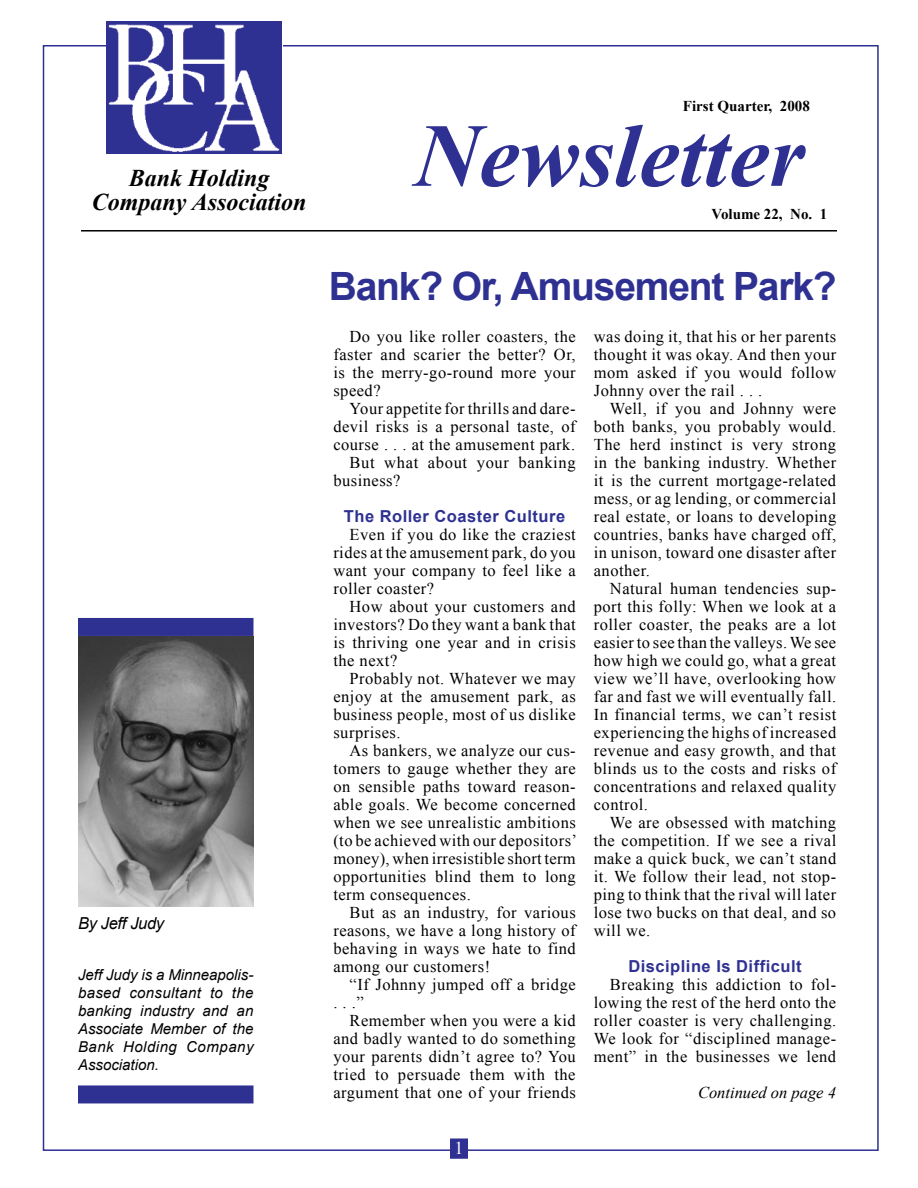
<style>
.page{position:relative;width:918px;height:1188px;background:#fff}
.page>*{position:absolute;margin:0;border:0;box-sizing:border-box;transform-origin:0 0}
.t1{font:italic 700 90px "Times New Roman";color:#2e3192}
.t2{font:700 39px "Arial";letter-spacing:-.03em;color:#2e3192}
.t3{font:italic 700 24px/24px "Times New Roman";color:#000;text-align:center}
.t4{font:18px "Times New Roman";color:#fff}
.t5{font:16.5px/18px "Times New Roman";letter-spacing:.03em;color:#000;text-align:justify}
.t6{font:700 16.5px "Arial";letter-spacing:.03em;color:#2e3192}
.t7{font:italic 16.5px "Times New Roman";color:#000}
.t8{font:italic 16.5px "Arial";letter-spacing:-.02em;color:#000}
.t9{font:italic 15px/18px "Arial";color:#000;text-align:justify}
.t10{font:700 15px "Times New Roman";color:#000}
</style>
<div class="page">
<hr style="left:81px;top:230px;width:756px;height:2px;background:#000">
<div style="left:451px;top:1139px;width:16px;height:19px;background:#2e3192"></div>
<div style="left:450px;top:1138px;width:18px;height:21px;border:2px solid #2e3192"></div>
<img style="left:107px;top:22px;width:174px;height:131px">
<div style="left:78px;top:1085px;width:176px;height:18px;background:#2e3192"></div>
<img style="left:78px;top:636px;width:176px;height:270px">
<div style="left:78px;top:618px;width:176px;height:18px;background:#2e3192"></div>
<h3 class="t3" style="left:92px;top:166px;width:216px">Bank Holding<br>Company Association</h3>
<p class="t8" style="left:78px;top:912px;width:88px">By Jeff Judy</p>
<p class="t9" style="left:78px;top:966px;width:177px">Jeff Judy is a Minneapolis&shy;based consultant to the banking industry and an Associate Member of the Bank Holding Company Association.</p>
<p class="t10" style="left:683px;top:96px;width:128px">First Quarter, 2008</p>
<h1 class="t1" style="left:415px;top:93px;width:391px">Newsletter</h1>
<p class="t10" style="left:712px;top:204px;width:117px">Volume 22, No. 1</p>
<h2 class="t2" style="left:329px;top:261px;width:509px">Bank? Or, Amusement Park?</h2>
<p class="t5" style="left:333px;top:327px;width:244px;text-indent:16px">Do you like roller coasters, the faster and scarier the better? Or, is the merry-go-round more your speed?</p>
<p class="t5" style="left:350px;top:399px;width:228px">Your appetite for thrills and dare-</p>
<p class="t5" style="left:333px;top:417px;width:244px">devil risks is a personal taste, of</p>
<p class="t5" style="left:333px;top:435px;width:243px">course . . . at the amusement park.</p>
<p class="t5" style="left:350px;top:453px;width:228px">But what about your banking</p>
<p class="t5" style="left:333px;top:471px;width:69px">business?</p>
<p class="t6" style="left:344px;top:505px;width:223px">The Roller Coaster Culture</p>
<p class="t5" style="left:333px;top:525px;width:244px;text-indent:16px">Even if you do like the craziest rides at the amusement park, do you want your company to feel like a roller coaster?</p>
<p class="t5" style="left:333px;top:597px;width:244px;text-indent:16px">How about your customers and investors? Do they want a bank that is thriving one year and in crisis the next?</p>
<p class="t5" style="left:333px;top:669px;width:244px;text-indent:16px">Probably not. Whatever we may enjoy at the amusement park, as business people, most of us dislike surprises.</p>
<p class="t5" style="left:333px;top:741px;width:245px;text-indent:16px">As bankers, we analyze our cus&shy;tomers to gauge whether they are on sensible paths toward reason&shy;able goals. We become concerned when we see unrealistic ambitions (to be achieved with our depositors’ money), when irresistible short term opportunities blind them to long term consequences.</p>
<p class="t5" style="left:333px;top:903px;width:244px;text-indent:16px">But as an industry, for various reasons, we have a long history of behaving in ways we hate to find among our customers!</p>
<p class="t5" style="left:333px;top:975px;width:244px;text-indent:16px">“If Johnny jumped off a bridge . . .”</p>
<p class="t5" style="left:333px;top:1011px;width:244px;text-indent:16px">Remember when you were a kid and badly wanted to do something your parents didn’t agree to? You tried to persuade them with the argument that one of your friends</p>
<p class="t4" style="left:454px;top:1136px;width:10px">1</p>
<p class="t5" style="left:594px;top:327px;width:244px">was doing it, that his or her parents thought it was okay. And then your mom asked if you would follow Johnny over the rail . . .</p>
<p class="t5" style="left:594px;top:399px;width:244px;text-indent:16px">Well, if you and Johnny were both banks, you probably would.<br>The herd instinct is very strong in the banking industry. Whether it is the current mortgage-related mess, or ag lending, or commercial real estate, or loans to developing countries, banks have charged off, in unison, toward one disaster after another.</p>
<p class="t5" style="left:594px;top:579px;width:244px;text-indent:16px">Natural human tendencies sup&shy;port this folly: When we look at a roller coaster, the peaks are a lot easier to see than the valleys. We see how high we could go, what a great view we’ll have, overlooking how far and fast we will eventually fall.<br>In financial terms, we can’t resist experiencing the highs of increased revenue and easy growth, and that blinds us to the costs and risks of concentrations and relaxed quality control.</p>
<p class="t5" style="left:594px;top:813px;width:244px;text-indent:16px">We are obsessed with matching the competition. If we see a rival make a quick buck, we can’t stand it. We follow their lead, not stop&shy;ping to think that the rival will later lose two bucks on that deal, and so will we.</p>
<p class="t6" style="left:628px;top:955px;width:175px">Discipline Is Difficult</p>
<p class="t5" style="left:594px;top:975px;width:244px;text-indent:16px">Breaking this addiction to fol&shy;lowing the rest of the herd onto the roller coaster is very challenging.<br>We look for “disciplined manage&shy;ment” in the businesses we lend</p>
<p class="t7" style="left:698px;top:1081px;width:139px">Continued on page 4</p>
</div>
